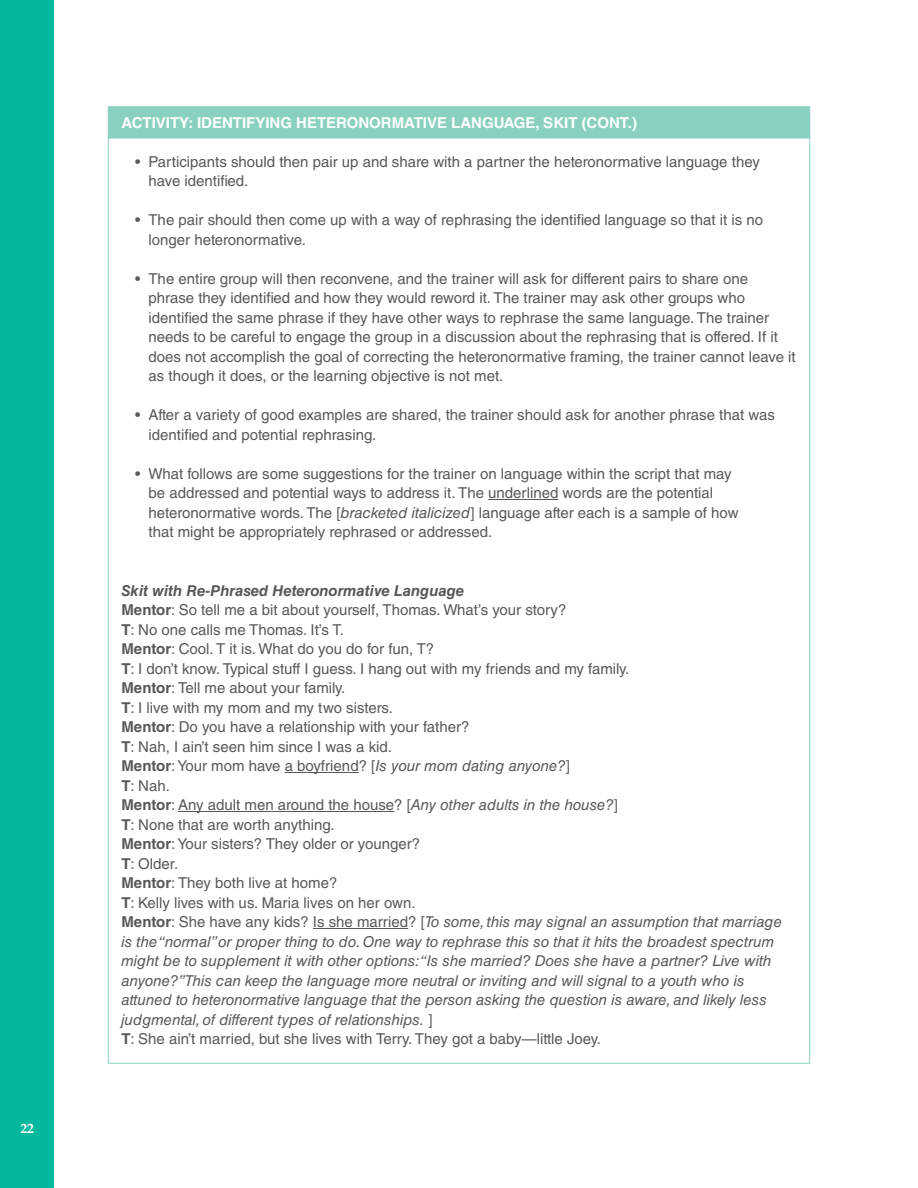
<style>
.page{position:relative;width:918px;height:1188px;background:#fff}
.page>*{position:absolute;margin:0;border:0;box-sizing:border-box;transform-origin:0 0}
.Bullet_Level_2{font:15px/19.5px "Helvetica LT Std";color:#57585a}
.Activity_Body_Copy{font:15px "Helvetica LT Std";color:#57585a}
.Activity_Body_Copy-2{font:italic 15px/19.5px "Helvetica LT Std";color:#57585a}
.Activity_header{font:700 15px "Helvetica LT Std";color:#fff}
.Activity_Body_Copy-3{font:italic 700 15px "Helvetica LT Std";color:#57585a}
.t1{font:700 13.5px "Book Antiqua";color:#fff}
.s1{font-style:italic}
.s2{font-weight:700}
.s3{font-weight:700;font-style:normal}
.s4{font-style:normal}
</style>
<div class="page">
<div style="left:0;top:0;width:54px;height:1188px;background:#03b89d"></div>
<div style="left:108px;top:107px;width:702px;height:31px;background:#8ad0c0"></div>
<hr style="left:488px;top:499px;width:70px;height:1px;background:#57585a">
<hr style="left:285px;top:772px;width:74px;height:1px;background:#57585a">
<hr style="left:178px;top:811px;width:216px;height:1px;background:#57585a">
<hr style="left:313px;top:928px;width:95px;height:1px;background:#57585a">
<p class="t1" style="left:20px;top:1121px;width:15px">22</p>
<p class="Activity_header" style="left:122px;top:113px;width:517px">ACTIVITY: IDENTIFYING HETERONORMATIVE LANGUAGE, SKIT (CONT.)</p>
<p class="Bullet_Level_2" style="left:148px;top:151px;width:613px;text-indent:-14px">• Participants should then pair up and share with a partner the heteronormative language they have identified.</p>
<p class="Bullet_Level_2" style="left:148px;top:210px;width:616px;text-indent:-14px">• The pair should then come up with a way of rephrasing the identified language so that it is no longer heteronormative.</p>
<p class="Bullet_Level_2" style="left:148px;top:268px;width:649px;text-indent:-14px">• The entire group will then reconvene, and the trainer will ask for different pairs to share one phrase they identified and how they would reword it. The trainer may ask other groups who identified the same phrase if they have other ways to rephrase the same language. The trainer needs to be careful to engage the group in a discussion about the rephrasing that is offered. If it does not accomplish the goal of correcting the heteronormative framing, the trainer cannot leave it as though it does, or the learning objective is not met.</p>
<p class="Bullet_Level_2" style="left:148px;top:405px;width:628px;text-indent:-14px">• After a variety of good examples are shared, the trainer should ask for another phrase that was identified and potential rephrasing.</p>
<p class="Bullet_Level_2" style="left:148px;top:463px;width:592px;text-indent:-14px">• What follows are some suggestions for the trainer on language within the script that may be addressed and potential ways to address it. The underlined words are the potential heteronormative words. The [<span class="s1">bracketed italicized</span>] language after each is a sample of how that might be appropriately rephrased or addressed.</p>
<p class="Activity_Body_Copy-3" style="left:122px;top:581px;width:344px">Skit with Re-Phrased Heteronormative Language</p>
<p class="Activity_Body_Copy" style="left:122px;top:601px;width:446px"><span class="s2">Mentor</span>: So tell me a bit about yourself, Thomas. What’s your story?</p>
<p class="Activity_Body_Copy" style="left:122px;top:621px;width:224px"><span class="s2">T</span>: No one calls me Thomas. It’s T.</p>
<p class="Activity_Body_Copy" style="left:122px;top:640px;width:314px"><span class="s2">Mentor</span>: Cool. T it is. What do you do for fun, T?</p>
<p class="Activity_Body_Copy" style="left:122px;top:660px;width:509px"><span class="s2">T</span>: I don’t know. Typical stuff I guess. I hang out with my friends and my family.</p>
<p class="Activity_Body_Copy" style="left:122px;top:679px;width:225px"><span class="s2">Mentor</span>: Tell me about your family.</p>
<p class="Activity_Body_Copy" style="left:122px;top:699px;width:273px"><span class="s2">T</span>: I live with my mom and my two sisters.</p>
<p class="Activity_Body_Copy" style="left:122px;top:718px;width:349px"><span class="s2">Mentor</span>: Do you have a relationship with your father?</p>
<p class="Activity_Body_Copy" style="left:122px;top:738px;width:272px"><span class="s2">T</span>: Nah, I ain’t seen him since I was a kid.</p>
<p class="Activity_Body_Copy" style="left:122px;top:757px;width:450px"><span class="s2">Mentor</span>: Your mom have a boyfriend? [<span class="s1">Is your mom dating anyone?</span>]</p>
<p class="Activity_Body_Copy" style="left:122px;top:777px;width:50px"><span class="s2">T</span>: Nah.</p>
<p class="Activity_Body_Copy" style="left:122px;top:796px;width:498px"><span class="s2">Mentor</span>: Any adult men around the house? [<span class="s1">Any other adults in the house?</span>]</p>
<p class="Activity_Body_Copy" style="left:122px;top:816px;width:215px"><span class="s2">T</span>: None that are worth anything.</p>
<p class="Activity_Body_Copy" style="left:122px;top:835px;width:300px"><span class="s2">Mentor</span>: Your sisters? They older or younger?</p>
<p class="Activity_Body_Copy" style="left:122px;top:855px;width:58px"><span class="s2">T</span>: Older.</p>
<p class="Activity_Body_Copy" style="left:122px;top:874px;width:217px"><span class="s2">Mentor</span>: They both live at home?</p>
<p class="Activity_Body_Copy" style="left:122px;top:894px;width:296px"><span class="s2">T</span>: Kelly lives with us. Maria lives on her own.</p>
<p class="Activity_Body_Copy-2" style="left:122px;top:912px;width:662px"><span class="s3">Mentor</span><span class="s4">: She have any kids? Is she married? [</span>To some, this may signal an assumption that marriage is the “normal” or proper thing to do. One way to rephrase this so that it hits the broadest spectrum might be to supplement it with other options: “Is she married? Does she have a partner? Live with anyone?”This can keep the language more neutral or inviting and will signal to a youth who is attuned to heteronormative language that the person asking the question is aware, and likely less judgmental, of different types of relationships. <span class="s4">]</span></p>
<p class="Activity_Body_Copy" style="left:122px;top:1030px;width:481px"><span class="s2">T</span>: She ain’t married, but she lives with Terry. They got a baby—little Joey.</p>
</div>
